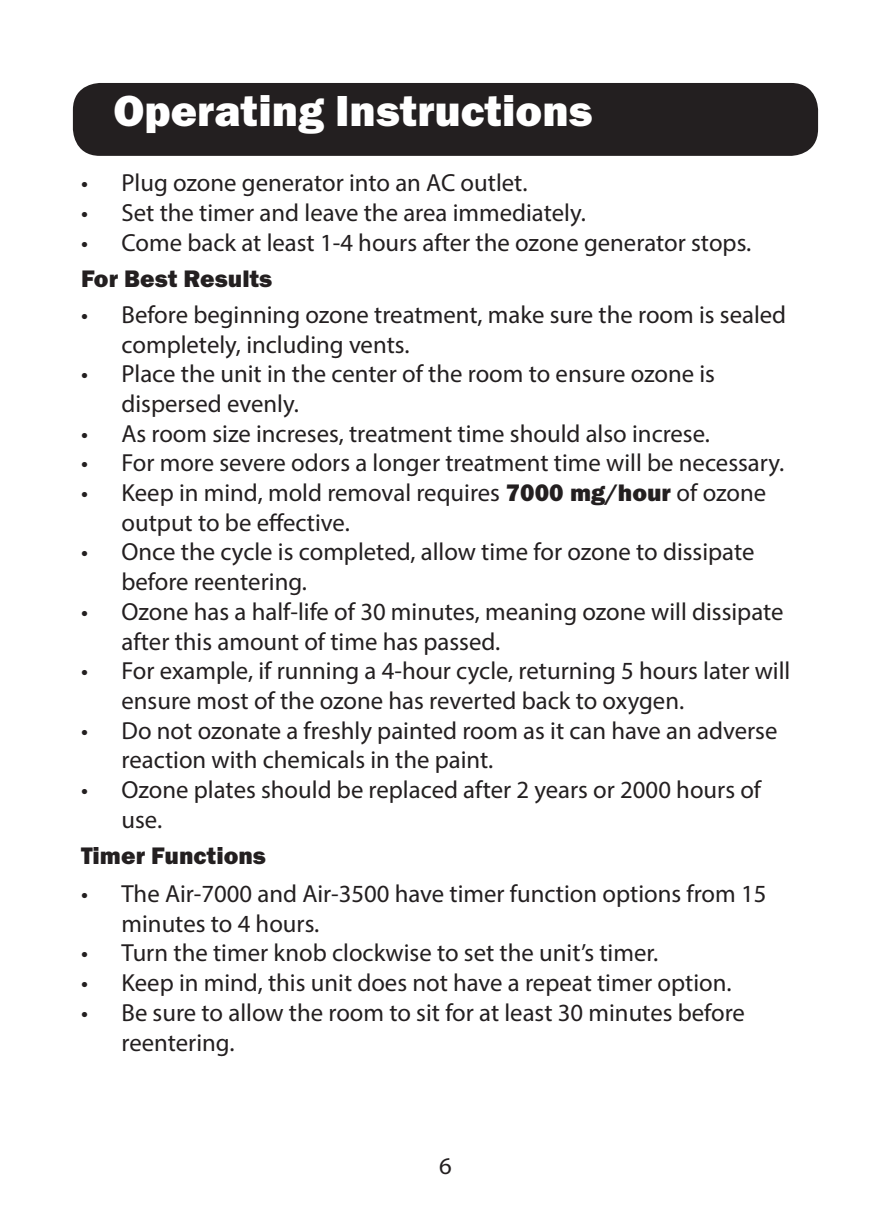
<style>
.page{position:relative;width:891px;height:1215px;background:#fff}
.page>*{position:absolute;margin:0;border:0;box-sizing:border-box;transform-origin:0 0}
.Features{font:45px "Franklin Gothic URW Hea";color:#fff}
.t1{font:24.75px/29.7px "Myriad Pro";color:#231f20}
.t2{font:24.75px "Franklin Gothic URW Hea";color:#231f20}
.product{font:24.07px "Myriad Pro";color:#231f20}
.s1{font-family:"Franklin Gothic URW Hea"}
</style>
<div class="page">
<div style="left:73px;top:83px;width:745px;height:73px;background:#231f20;border-radius:27px"></div>
<p class="Features" style="left:113px;top:81px;width:481px">Operating Instructions</p>
<p class="t1" style="left:81px;top:168px;width:448px">• Plug ozone generator into an AC outlet.</p>
<p class="t1" style="left:81px;top:198px;width:506px">• Set the timer and leave the area immediately.</p>
<p class="t1" style="left:81px;top:227px;width:672px">• Come back at least 1-4 hours after the ozone generator stops.</p>
<p class="t2" style="left:81px;top:263px;width:193px">For Best Results</p>
<p class="t1" style="left:122px;top:299px;width:666px;text-indent:-40px">• Before beginning ozone treatment, make sure the room is sealed completely, including vents.</p>
<p class="t1" style="left:122px;top:359px;width:595px;text-indent:-40px">• Place the unit in the center of the room to ensure ozone is dispersed evenly.</p>
<p class="t1" style="left:81px;top:418px;width:631px">• As room size increses, treatment time should also increse.</p>
<p class="t1" style="left:81px;top:448px;width:705px">• For more severe odors a longer treatment time will be necessary.</p>
<p class="t1" style="left:122px;top:478px;width:646px;text-indent:-40px">• Keep in mind, mold removal requires <span class="s1">7000 mg/hour</span> of ozone output to be effective.</p>
<p class="t1" style="left:122px;top:537px;width:635px;text-indent:-40px">• Once the cycle is completed, allow time for ozone to dissipate before reentering.</p>
<p class="t1" style="left:122px;top:596px;width:664px;text-indent:-40px">• Ozone has a half-life of 30 minutes, meaning ozone will dissipate after this amount of time has passed.</p>
<p class="t1" style="left:122px;top:656px;width:670px;text-indent:-40px">• For example, if running a 4-hour cycle, returning 5 hours later will ensure most of the ozone has reverted back to oxygen.</p>
<p class="t1" style="left:122px;top:715px;width:657px;text-indent:-40px">• Do not ozonate a freshly painted room as it can have an adverse reaction with chemicals in the paint.</p>
<p class="t1" style="left:122px;top:775px;width:641px;text-indent:-40px">• Ozone plates should be replaced after 2 years or 2000 hours of use.</p>
<p class="t2" style="left:81px;top:839px;width:187px">Timer Functions</p>
<p class="t1" style="left:122px;top:878px;width:646px;text-indent:-40px">• The Air-7000 and Air-3500 have timer function options from 15 minutes to 4 hours.</p>
<p class="t1" style="left:81px;top:938px;width:579px">• Turn the timer knob clockwise to set the unit’s timer.</p>
<p class="t1" style="left:81px;top:968px;width:652px">• Keep in mind, this unit does not have a repeat timer option.</p>
<p class="t1" style="left:122px;top:997px;width:625px;text-indent:-40px">• Be sure to allow the room to sit for at least 30 minutes before reentering.</p>
<p class="product" style="left:439px;top:1151px;width:14px">6</p>
</div>
